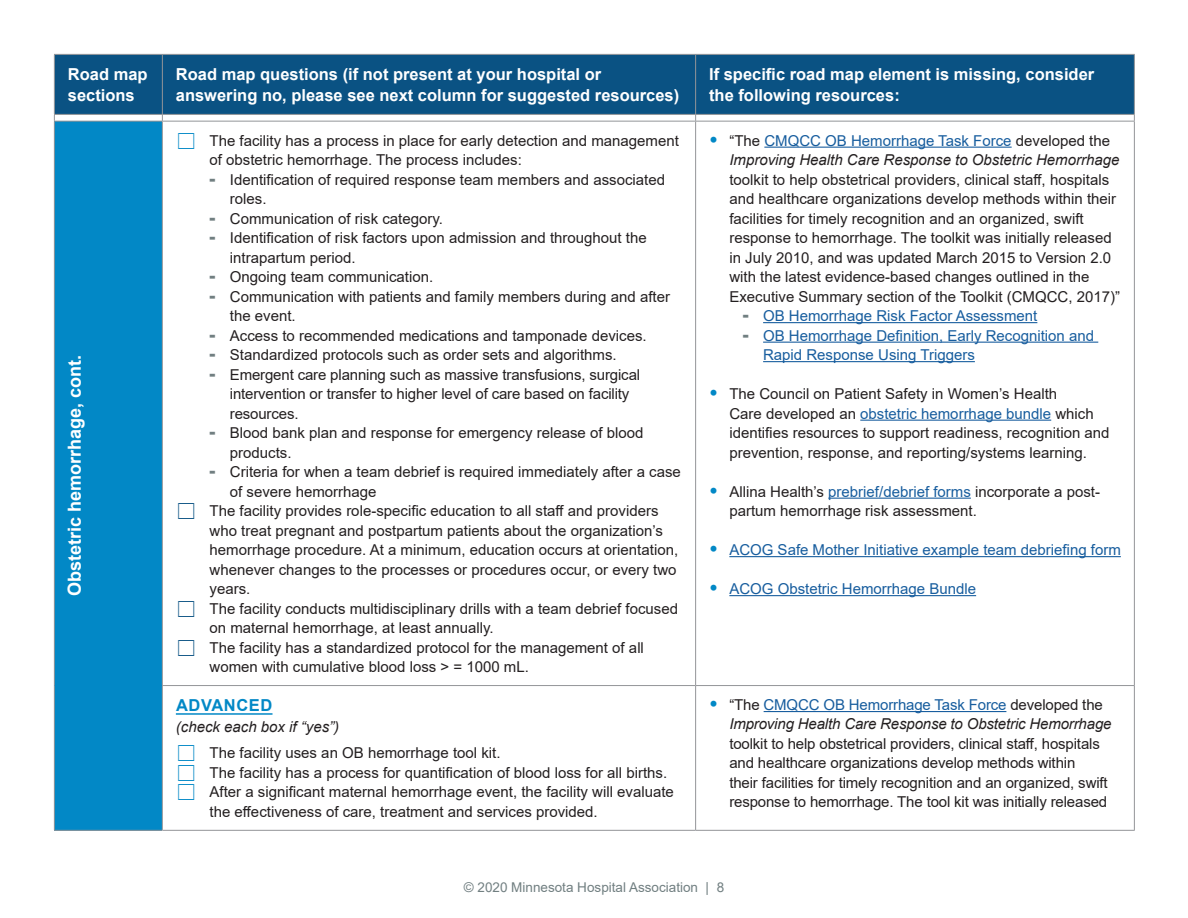
<style>
.page{position:relative;width:1188px;height:918px;background:#fff}
.page>*{position:absolute;margin:0;border:0;box-sizing:border-box;transform-origin:0 0}
.Sidebar{font:700 18px "Arial";color:#fff}
.Table_Body_Text{font:700 16.5px/21px "Arial";color:#fff}
.Advanced_BLUE{font:700 16.5px "Arial";letter-spacing:.035em;color:#0288c6}
.t1{font:15px/19.5px "Arial";color:#231f20}
.t2{font:15px/19.5px "Arial";color:#175d9e}
.Table_Body_Text_Ital{font:italic 15px "Arial";color:#231f20}
.t3{font:13.5px "Arial";color:#717f81}
.s1{font-weight:900;font-size:18px;color:#717f81}
.s2{font-weight:900;font-size:18px;color:#0288c6}
.s3{color:#175d9e}
.s4{font-style:italic}
</style>
<div class="page">
<div style="left:55px;top:55px;width:1079px;height:59px;background:#0a5283"></div>
<div style="left:54px;top:121px;width:108px;height:709px;background:#0288c6"></div>
<hr style="left:54px;top:54px;width:108px;height:1px;background:#939598">
<hr style="left:54px;top:55px;width:1px;height:59px;background:#939598">
<hr style="left:162px;top:54px;width:534px;height:1px;background:#939598">
<hr style="left:162px;top:55px;width:1px;height:59px;background:#939598">
<hr style="left:696px;top:54px;width:439px;height:1px;background:#939598">
<hr style="left:695px;top:55px;width:1px;height:59px;background:#939598">
<hr style="left:1134px;top:55px;width:1px;height:59px;background:#939598">
<hr style="left:54px;top:114px;width:108px;height:1px;background:#939598">
<hr style="left:162px;top:114px;width:534px;height:1px;background:#939598">
<hr style="left:696px;top:114px;width:439px;height:1px;background:#939598">
<hr style="left:54px;top:121px;width:108px;height:1px;background:#939598">
<hr style="left:54px;top:122px;width:1px;height:564px;background:#939598">
<hr style="left:162px;top:121px;width:534px;height:1px;background:#939598">
<hr style="left:162px;top:122px;width:1px;height:563px;background:#939598">
<hr style="left:696px;top:121px;width:439px;height:1px;background:#939598">
<hr style="left:695px;top:122px;width:1px;height:563px;background:#939598">
<hr style="left:1134px;top:122px;width:1px;height:563px;background:#939598">
<hr style="left:54px;top:686px;width:1px;height:144px;background:#939598">
<hr style="left:162px;top:685px;width:534px;height:1px;background:#939598">
<hr style="left:162px;top:686px;width:1px;height:144px;background:#939598">
<hr style="left:695px;top:686px;width:1px;height:144px;background:#939598">
<hr style="left:1134px;top:686px;width:1px;height:144px;background:#939598">
<hr style="left:54px;top:830px;width:108px;height:1px;background:#939598">
<hr style="left:162px;top:830px;width:534px;height:1px;background:#939598">
<hr style="left:696px;top:830px;width:439px;height:1px;background:#939598">
<hr style="left:696px;top:685px;width:439px;height:1px;background:#939598">
<hr style="left:764px;top:147px;width:248px;height:1px;background:#175d9e">
<hr style="left:763px;top:322px;width:274px;height:1px;background:#175d9e">
<hr style="left:763px;top:342px;width:335px;height:1px;background:#175d9e">
<hr style="left:763px;top:361px;width:212px;height:1px;background:#175d9e">
<hr style="left:860px;top:420px;width:191px;height:1px;background:#175d9e">
<hr style="left:828px;top:498px;width:143px;height:1px;background:#175d9e">
<hr style="left:729px;top:556px;width:392px;height:1px;background:#175d9e">
<hr style="left:729px;top:595px;width:247px;height:1px;background:#175d9e">
<hr style="left:176px;top:713px;width:97px;height:2px;background:#0288c6">
<hr style="left:764px;top:711px;width:242px;height:1px;background:#175d9e">
<p class="Table_Body_Text" style="left:68px;top:64px;width:81px">Road map sections</p>
<p class="Table_Body_Text" style="left:176px;top:64px;width:505px">Road map questions (if not present at your hospital or answering no, please see next column for suggested resources)</p>
<p class="Table_Body_Text" style="left:709px;top:64px;width:387px">If specific road map element is missing, consider the following resources:</p>
<p class="Sidebar" style="left:62px;top:596px;width:243px;rotate:-90deg">Obstetric hemorrhage, cont.</p>
<p class="t1" style="left:210px;top:130px;width:471px">The facility has a process in place for early detection and management of obstetric hemorrhage. The process includes:</p>
<p class="t1" style="left:230px;top:169px;width:437px;text-indent:-20px"><span class="s1">-</span> Identification of required response team members and associated roles.</p>
<p class="t1" style="left:210px;top:208px;width:235px"><span class="s1">-</span> Communication of risk category.</p>
<p class="t1" style="left:230px;top:228px;width:418px;text-indent:-20px"><span class="s1">-</span> Identification of risk factors upon admission and throughout the intrapartum period.</p>
<p class="t1" style="left:210px;top:267px;width:225px"><span class="s1">-</span> Ongoing team communication.</p>
<p class="t1" style="left:230px;top:286px;width:442px;text-indent:-20px"><span class="s1">-</span> Communication with patients and family members during and after the event.</p>
<p class="t1" style="left:210px;top:325px;width:439px"><span class="s1">-</span> Access to recommended medications and tamponade devices.</p>
<p class="t1" style="left:210px;top:345px;width:409px"><span class="s1">-</span> Standardized protocols such as order sets and algorithms.</p>
<p class="t1" style="left:230px;top:364px;width:412px;text-indent:-20px"><span class="s1">-</span> Emergent care planning such as massive transfusions, surgical intervention or transfer to higher level of care based on facility resources.</p>
<p class="t1" style="left:230px;top:423px;width:415px;text-indent:-20px"><span class="s1">-</span> Blood bank plan and response for emergency release of blood products.</p>
<p class="t1" style="left:230px;top:462px;width:452px;text-indent:-20px"><span class="s1">-</span> Criteria for when a team debrief is required immediately after a case of severe hemorrhage</p>
<p class="t1" style="left:210px;top:501px;width:470px">The facility provides role-specific education to all staff and providers who treat pregnant and postpartum patients about the organization’s hemorrhage procedure. At a minimum, education occurs at orientation, whenever changes to the processes or procedures occur, or every two years.</p>
<p class="t1" style="left:210px;top:598px;width:470px">The facility conducts multidisciplinary drills with a team debrief focused on maternal hemorrhage, at least annually.</p>
<p class="t1" style="left:210px;top:637px;width:436px">The facility has a standardized protocol for the management of all women with cumulative blood loss &gt; = 1000 mL.</p>
<p class="Advanced_BLUE" style="left:176px;top:694px;width:98px">ADVANCED</p>
<p class="Table_Body_Text_Ital" style="left:176px;top:717px;width:165px">(check each box if “yes”)</p>
<p class="t1" style="left:210px;top:743px;width:292px">The facility uses an OB hemorrhage tool kit.</p>
<p class="t1" style="left:210px;top:763px;width:459px">The facility has a process for quantification of blood loss for all births.</p>
<p class="t1" style="left:210px;top:782px;width:466px">After a significant maternal hemorrhage event, the facility will evaluate the effectiveness of care, treatment and services provided.</p>
<p class="t1" style="left:729px;top:130px;width:392px;text-indent:-20px"><span class="s2">•</span> “The <span class="s3">CMQCC OB Hemorrhage Task Force</span> developed the <span class="s4">Improving Health Care Response to Obstetric Hemorrhage </span>toolkit to help obstetrical providers, clinical staff, hospitals and healthcare organizations develop methods within their facilities for timely recognition and an organized, swift response to hemorrhage. The toolkit was initially released in July 2010, and was updated March 2015 to Version 2.0 with the latest evidence-based changes outlined in the Executive Summary section of the Toolkit (CMQCC, 2017)”</p>
<p class="t2" style="left:743px;top:306px;width:296px"><span class="s1">-</span> OB Hemorrhage Risk Factor Assessment</p>
<p class="t2" style="left:763px;top:325px;width:332px;text-indent:-20px"><span class="s1">-</span> OB Hemorrhage Definition, Early Recognition and<br>Rapid Response Using Triggers</p>
<p class="t1" style="left:729px;top:384px;width:382px;text-indent:-20px"><span class="s2">•</span> The Council on Patient Safety in Women’s Health<br>Care developed an <span class="s3">obstetric hemorrhage bundle</span> which identifies resources to support readiness, recognition and prevention, response, and reporting/systems learning.</p>
<p class="t1" style="left:729px;top:481px;width:372px;text-indent:-20px"><span class="s2">•</span> Allina Health’s <span class="s3">prebrief/debrief forms</span> incorporate a post&shy;partum hemorrhage risk assessment.</p>
<p class="t2" style="left:709px;top:540px;width:413px"><span class="s2">•</span> ACOG Safe Mother Initiative example team debriefing form</p>
<p class="t2" style="left:709px;top:579px;width:268px"><span class="s2">•</span> ACOG Obstetric Hemorrhage Bundle</p>
<p class="t1" style="left:729px;top:695px;width:384px;text-indent:-20px"><span class="s2">•</span> “The <span class="s3">CMQCC OB Hemorrhage Task Force</span> developed the <span class="s4">Improving Health Care Response to Obstetric Hemorrhage </span>toolkit to help obstetrical providers, clinical staff, hospitals and healthcare organizations develop methods within<br>their facilities for timely recognition and an organized, swift response to hemorrhage. The tool kit was initially released</p>
<p class="t3" style="left:464px;top:878px;width:262px">© 2020 Minnesota Hospital Association | 8</p>
</div>
